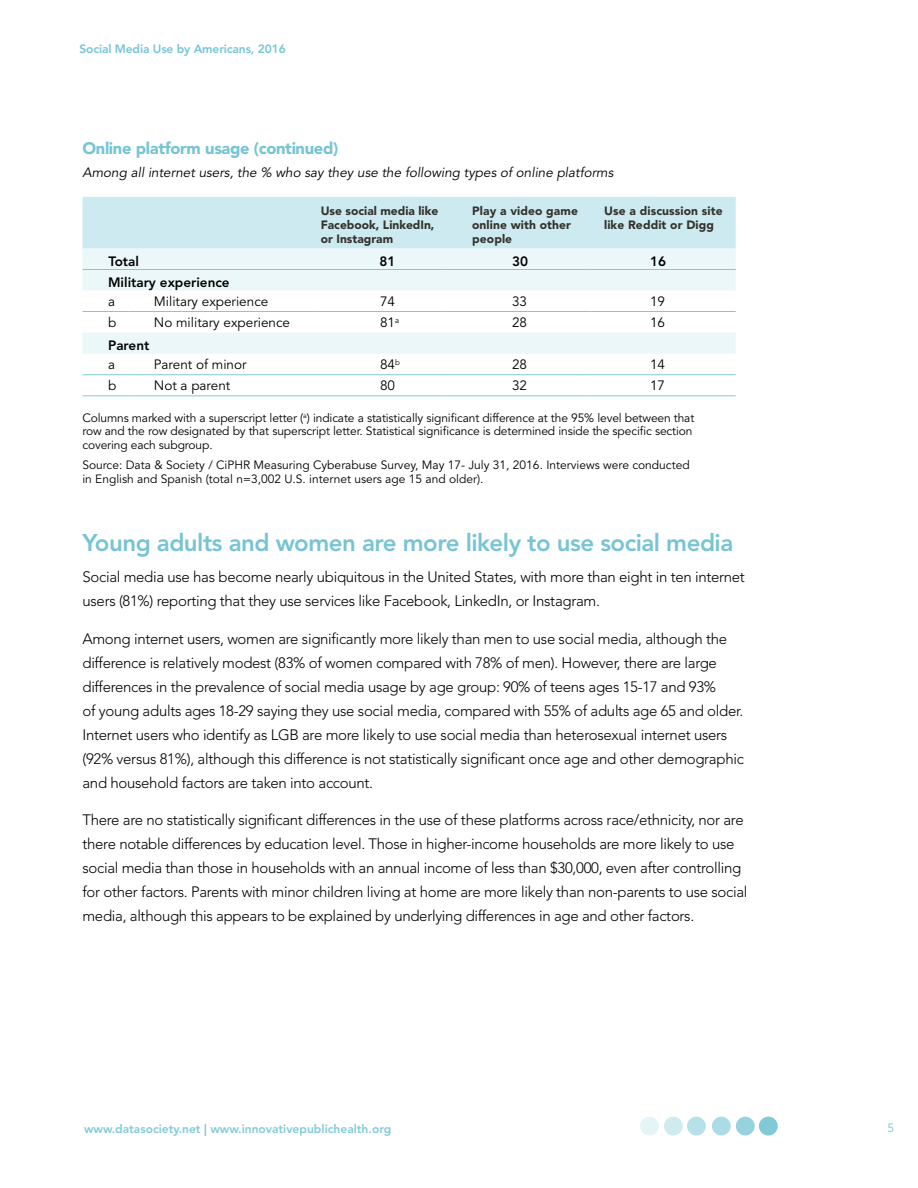
<style>
.page{position:relative;width:918px;height:1188px;background:#fff}
.page>*{position:absolute;margin:0;border:0;box-sizing:border-box;transform-origin:0 0}
.t1{font:800 24px "Avenir";letter-spacing:-.02em;color:#76c4d5}
.t2{font:900 16.5px "Avenir";letter-spacing:-.02em;color:#76c4d5}
.t3{font:300 15px/24px "Avenir";letter-spacing:-.02em;color:#000}
.t4{font:13.5px "Avenir";color:#000}
.t5{font:italic 13.5px "Avenir";color:#000}
.t6{font:800 13.5px "Avenir";color:#000}
.t7{font:12px/13.5px "Avenir";letter-spacing:-.01em;color:#000}
.t8{font:900 12px/14.4px "Avenir";letter-spacing:.01em;color:#33322e}
.t9{font:800 12px "Avenir";color:#80cad7}
.t10{font:800 12px "Avenir";letter-spacing:-.01em;color:#76c4d5}
.t11{font:12px "Avenir";color:#76c4d5}
.s1{color:#76c4d5}
</style>
<div class="page">
<div style="left:712px;top:1117px;width:19px;height:19px;background:#abdce5;border-radius:50%"></div>
<div style="left:640px;top:1117px;width:19px;height:19px;background:#e4f4f7;border-radius:50%"></div>
<div style="left:736px;top:1117px;width:19px;height:19px;background:#96d3de;border-radius:50%"></div>
<div style="left:664px;top:1117px;width:19px;height:19px;background:#cfebf0;border-radius:50%"></div>
<div style="left:759px;top:1117px;width:19px;height:19px;background:#80cad7;border-radius:50%"></div>
<div style="left:687px;top:1117px;width:19px;height:19px;background:#b7e1e8;border-radius:50%"></div>
<div style="left:82px;top:197px;width:654px;height:52px;background:#cceaef"></div>
<svg style="left:83px;top:249px;width:653px;height:105px;fill:#ecf7f9"></svg>
<hr style="left:82px;top:311px;width:46px;height:1px;background:#80cad7">
<hr style="left:128px;top:311px;width:186px;height:1px;background:#80cad7">
<hr style="left:314px;top:311px;width:131px;height:1px;background:#80cad7">
<hr style="left:445px;top:311px;width:146px;height:1px;background:#80cad7">
<hr style="left:591px;top:311px;width:145px;height:1px;background:#80cad7">
<hr style="left:82px;top:374px;width:46px;height:1px;background:#80cad7">
<hr style="left:128px;top:374px;width:186px;height:1px;background:#80cad7">
<hr style="left:314px;top:374px;width:131px;height:1px;background:#80cad7">
<hr style="left:445px;top:374px;width:146px;height:1px;background:#80cad7">
<hr style="left:591px;top:374px;width:145px;height:1px;background:#80cad7">
<hr style="left:82px;top:269px;width:46px;height:1px;background:#80cad7">
<hr style="left:128px;top:269px;width:186px;height:1px;background:#80cad7">
<hr style="left:314px;top:269px;width:131px;height:1px;background:#80cad7">
<hr style="left:445px;top:269px;width:146px;height:1px;background:#80cad7">
<hr style="left:591px;top:269px;width:145px;height:1px;background:#80cad7">
<hr style="left:82px;top:395px;width:46px;height:1px;background:#80cad7">
<hr style="left:128px;top:395px;width:186px;height:1px;background:#80cad7">
<hr style="left:314px;top:395px;width:131px;height:1px;background:#80cad7">
<hr style="left:445px;top:395px;width:146px;height:1px;background:#80cad7">
<hr style="left:591px;top:395px;width:145px;height:1px;background:#80cad7">
<p class="t10" style="left:80px;top:42px;width:208px">Social Media Use by Americans, 2016</p>
<p class="t2" style="left:82px;top:139px;width:257px">Online platform usage (continued)</p>
<p class="t5" style="left:82px;top:165px;width:532px">Among all internet users, the % who say they use the following types of online platforms</p>
<p class="t8" style="left:321px;top:203px;width:119px">Use social media like<br>Facebook, LinkedIn, or Instagram</p>
<p class="t8" style="left:472px;top:203px;width:107px">Play a video game online with other people</p>
<p class="t8" style="left:604px;top:203px;width:120px">Use a discussion site like Reddit or Digg</p>
<p class="t6" style="left:108px;top:253px;width:32px">Total</p>
<p class="t6" style="left:380px;top:253px;width:17px">81</p>
<p class="t6" style="left:512px;top:253px;width:17px">30</p>
<p class="t6" style="left:650px;top:253px;width:17px">16</p>
<p class="t6" style="left:108px;top:274px;width:123px">Military experience</p>
<p class="t4" style="left:108px;top:294px;width:9px">a</p>
<p class="t4" style="left:154px;top:294px;width:116px">Military experience</p>
<p class="t4" style="left:380px;top:294px;width:17px">74</p>
<p class="t4" style="left:512px;top:294px;width:17px">33</p>
<p class="t4" style="left:650px;top:294px;width:17px">19</p>
<p class="t4" style="left:108px;top:315px;width:10px">b</p>
<p class="t4" style="left:154px;top:315px;width:138px">No military experience</p>
<p class="t4" style="left:380px;top:315px;width:21px">81<sup>a</sup></p>
<p class="t4" style="left:512px;top:315px;width:17px">28</p>
<p class="t4" style="left:650px;top:315px;width:17px">16</p>
<p class="t6" style="left:108px;top:337px;width:43px">Parent</p>
<p class="t4" style="left:108px;top:357px;width:9px">a</p>
<p class="t4" style="left:154px;top:357px;width:94px">Parent of minor</p>
<p class="t4" style="left:380px;top:357px;width:21px">84<sup>b</sup></p>
<p class="t4" style="left:512px;top:357px;width:17px">28</p>
<p class="t4" style="left:650px;top:357px;width:17px">14</p>
<p class="t4" style="left:108px;top:378px;width:10px">b</p>
<p class="t4" style="left:154px;top:378px;width:78px">Not a parent</p>
<p class="t4" style="left:380px;top:378px;width:17px">80</p>
<p class="t4" style="left:512px;top:378px;width:17px">32</p>
<p class="t4" style="left:650px;top:378px;width:17px">17</p>
<p class="t7" style="left:82px;top:411px;width:614px">Columns marked with a superscript letter (<sup>a</sup>) indicate a statistically significant difference at the 95% level between that row and the row designated by that superscript letter. Statistical significance is determined inside the specific section covering each subgroup.</p>
<p class="t7" style="left:82px;top:459px;width:609px">Source: Data &amp; Society / CiPHR Measuring Cyberabuse Survey, May 17- July 31, 2016. Interviews were conducted in English and Spanish (total n=3,002 U.S. internet users age 15 and older).</p>
<h1 class="t1" style="left:82px;top:528px;width:652px">Young adults and women are more likely to use social media</h1>
<p class="t3" style="left:82px;top:565px;width:664px">Social media use has become nearly ubiquitous in the United States, with more than eight in ten internet users (81%) reporting that they use services like Facebook, LinkedIn, or Instagram.</p>
<p class="t3" style="left:82px;top:627px;width:663px">Among internet users, women are significantly more likely than men to use social media, although the difference is relatively modest (83% of women compared with 78% of men). However, there are large differences in the prevalence of social media usage by age group: 90% of teens ages 15-17 and 93%<br>of young adults ages 18-29 saying they use social media, compared with 55% of adults age 65 and older.<br>Internet users who identify as LGB are more likely to use social media than heterosexual internet users (92% versus 81%), although this difference is not statistically significant once age and other demographic and household factors are taken into account.</p>
<p class="t3" style="left:82px;top:808px;width:666px">There are no statistically significant differences in the use of these platforms across race/ethnicity, nor are there notable differences by education level. Those in higher-income households are more likely to use social media than those in households with an annual income of less than $30,000, even after controlling for other factors. Parents with minor children living at home are more likely than non-parents to use social media, although this appears to be explained by underlying differences in age and other factors.</p>
<p class="t9" style="left:84px;top:1121px;width:309px">www.datasociety.net <span class="s1">|</span> www.innovativepublichealth.org</p>
<p class="t11" style="left:888px;top:1121px;width:8px">5</p>
</div>
